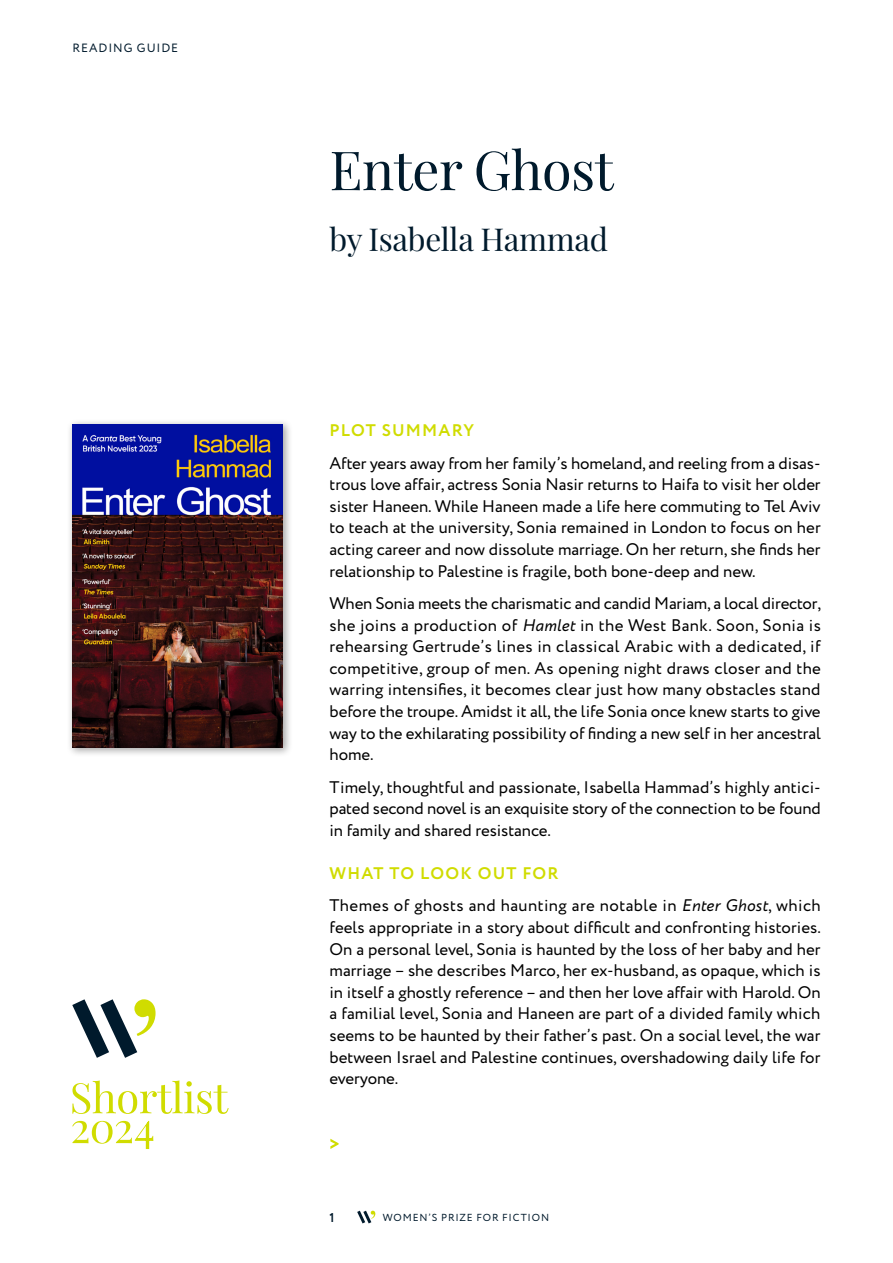
<style>
.page{position:relative;width:893px;height:1263px;background:#fff}
.page>*{position:absolute;margin:0;border:0;box-sizing:border-box;transform-origin:0 0}
.t1{font:54px "Playfair Display";letter-spacing:-.01em;color:#001a2c}
.t2{font:31.5px "Playfair Display";letter-spacing:-.01em;color:#001a2c}
.t3{font:16.8px/21.6px "Circe";letter-spacing:-.005em;color:#000;text-align:justify}
.t4{font:16.8px/32.4px "Circe";letter-spacing:.025em;color:#000}
.t5{font:700 16.8px "Circe";letter-spacing:.065em;color:#d0dc00}
.t6{font:700 12.75px "Circe";color:#001a2c}
.t7{font:12px "Circe";letter-spacing:.08em;color:#001a2c}
.t8{font:10.2px "Circe";letter-spacing:.08em;color:#001a2c}
.s1{font-style:italic}
.s2{font-weight:700;color:#d0dc00}
</style>
<div class="page">
<svg style="left:357px;top:1211px;width:18px;height:12px"></svg>
<div style="left:66px;top:418px;width:227px;height:339px;background:#000;opacity:.35"></div>
<img style="left:72px;top:424px;width:211px;height:323px">
<svg style="left:330px;top:1139px;width:9px;height:10px"></svg>
<svg style="left:72px;top:1080px;width:157px;height:34px"></svg>
<svg style="left:72px;top:1121px;width:81px;height:28px"></svg>
<svg style="left:72px;top:999px;width:84px;height:59px"></svg>
<p class="t7" style="left:72px;top:40px;width:107px">READING GUIDE</p>
<h1 class="t1" style="left:330px;top:128px;width:286px">Enter Ghost</h1>
<h2 class="t2" style="left:330px;top:215px;width:280px">by Isabella Hammad</h2>
<p class="t5" style="left:330px;top:419px;width:146px">PLOT SUMMARY</p>
<p class="t3" style="left:330px;top:453px;width:493px">After years away from her family’s homeland, and reeling from a disas&shy;trous love affair, actress Sonia Nasir returns to Haifa to visit her older sister Haneen. While Haneen made a life here commuting to Tel Aviv to teach at the university, Sonia remained in London to focus on her acting career and now dissolute marriage. On her return, she finds her relationship to Palestine is fragile, both bone-deep and new.</p>
<p class="t3" style="left:330px;top:593px;width:493px">When Sonia meets the charismatic and candid Mariam, a local director, she joins a production of <span class="s1">Hamlet</span> in the West Bank. Soon, Sonia is rehearsing Gertrude’s lines in classical Arabic with a dedicated, if competitive, group of men. As opening night draws closer and the warring intensifies, it becomes clear just how many obstacles stand before the troupe. Amidst it all, the life Sonia once knew starts to give way to the exhilarating possibility of finding a new self in her ancestral home.</p>
<p class="t3" style="left:330px;top:777px;width:493px">Timely, thoughtful and passionate, Isabella Hammad’s highly antici&shy;pated second novel is an exquisite story of the connection to be found in family and shared resistance.</p>
<p class="t4" style="left:330px;top:858px;width:493px"><span class="s2">WHAT TO LOOK OUT FOR<br></span>Themes of ghosts and haunting are notable in <span class="s1">Enter Ghost</span>, which</p>
<p class="t3" style="left:330px;top:917px;width:493px">feels appropriate in a story about difficult and confronting histories.<br>On a personal level, Sonia is haunted by the loss of her baby and her marriage – she describes Marco, her ex-husband, as opaque, which is in itself a ghostly reference – and then her love affair with Harold. On a familial level, Sonia and Haneen are part of a divided family which seems to be haunted by their father’s past. On a social level, the war between Israel and Palestine continues, overshadowing daily life for everyone.</p>
<p class="t6" style="left:330px;top:1209px;width:6px">1</p>
<p class="t8" style="left:383px;top:1210px;width:168px">WOMEN’S PRIZE FOR FICTION</p>
</div>
